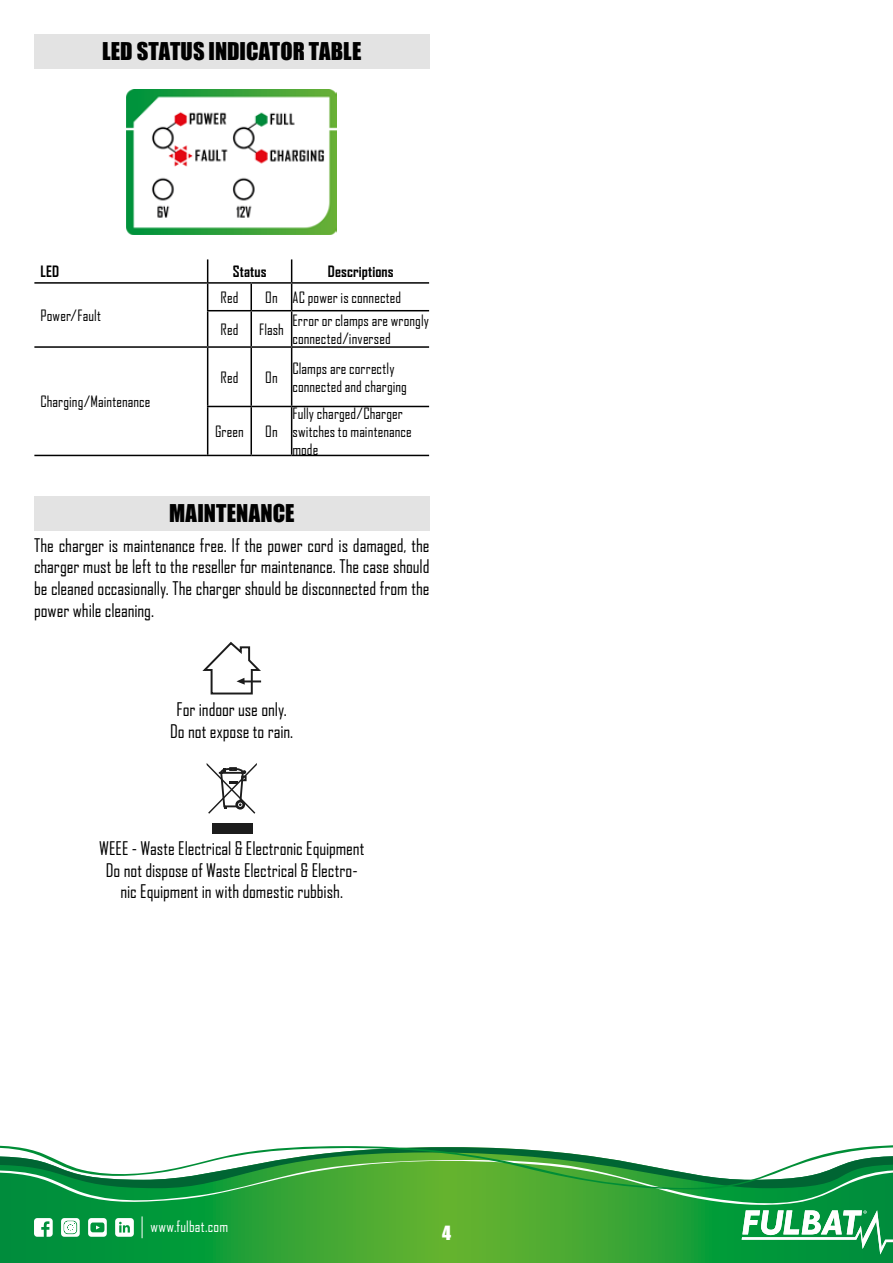
<style>
.page{position:relative;width:893px;height:1263px;background:#fff}
.page>*{position:absolute;margin:0;border:0;box-sizing:border-box;transform-origin:0 0}
.t1{font:22.5px "Impact";letter-spacing:.005em;color:#000}
.t2{font:18px/21.6px "Agency FB";letter-spacing:-.005em;color:#000;text-align:center}
.t3{font:18px "Impact";color:#fff}
.t4{font:15px/18px "Agency FB";letter-spacing:.005em;color:#000}
.t5{font:700 15px "Agency FB";letter-spacing:.005em;color:#000}
.t6{font:15px "Agency FB";letter-spacing:.01em;color:#fff}
</style>
<div class="page">
<svg style="left:0;top:1145px;width:893px;height:109px"></svg>
<div style="left:34px;top:34px;width:395px;height:34px;background:#e3e3e3"></div>
<img style="left:127px;top:89px;width:210px;height:145px">
<hr style="left:34px;top:455px;width:173px;height:1px;background:#000">
<hr style="left:34px;top:282px;width:173px;height:2px;background:#000">
<hr style="left:207px;top:282px;width:44px;height:2px;background:#000">
<hr style="left:207px;top:348px;width:1px;height:58px;background:#000">
<hr style="left:250px;top:348px;width:2px;height:58px;background:#000">
<hr style="left:291px;top:348px;width:1px;height:58px;background:#000">
<hr style="left:207px;top:406px;width:44px;height:1px;background:#000">
<hr style="left:207px;top:407px;width:1px;height:48px;background:#000">
<hr style="left:251px;top:406px;width:41px;height:1px;background:#000">
<hr style="left:250px;top:407px;width:2px;height:48px;background:#000">
<hr style="left:292px;top:406px;width:137px;height:1px;background:#000">
<hr style="left:291px;top:407px;width:1px;height:48px;background:#000">
<hr style="left:207px;top:455px;width:44px;height:1px;background:#000">
<hr style="left:251px;top:455px;width:41px;height:1px;background:#000">
<hr style="left:292px;top:455px;width:137px;height:1px;background:#000">
<hr style="left:251px;top:282px;width:41px;height:2px;background:#000">
<hr style="left:292px;top:282px;width:137px;height:2px;background:#000">
<svg style="left:291px;top:259px;width:1px;height:51px"></svg>
<hr style="left:292px;top:310px;width:137px;height:1px;background:#000">
<hr style="left:292px;top:346px;width:137px;height:2px;background:#000">
<hr style="left:207px;top:310px;width:44px;height:1px;background:#000">
<hr style="left:207px;top:311px;width:1px;height:35px;background:#000">
<hr style="left:251px;top:310px;width:41px;height:1px;background:#000">
<hr style="left:250px;top:311px;width:2px;height:35px;background:#000">
<hr style="left:291px;top:311px;width:1px;height:35px;background:#000">
<hr style="left:34px;top:346px;width:174px;height:2px;background:#000">
<hr style="left:208px;top:346px;width:43px;height:2px;background:#000">
<hr style="left:251px;top:346px;width:41px;height:2px;background:#000">
<svg style="left:207px;top:259px;width:1px;height:51px"></svg>
<hr style="left:250px;top:284px;width:2px;height:26px;background:#000">
<div style="left:34px;top:496px;width:395px;height:34px;background:#e3e3e3"></div>
<svg style="left:202px;top:641px;width:60px;height:54px"></svg>
<hr style="left:241px;top:680px;width:20px;height:2px;background:#1c1c1c">
<div style="left:212px;top:823px;width:40px;height:10px;background:#1c1c1c"></div>
<svg style="left:207px;top:763px;width:50px;height:51px"></svg>
<p class="t1" style="left:102px;top:34px;width:261px">LED STATUS INDICATOR TABLE</p>
<p class="t5" style="left:40px;top:262px;width:20px">LED</p>
<p class="t5" style="left:233px;top:262px;width:35px">Status</p>
<p class="t5" style="left:328px;top:262px;width:67px">Descriptions</p>
<p class="t4" style="left:40px;top:306px;width:62px">Power/Fault</p>
<p class="t4" style="left:221px;top:288px;width:19px">Red</p>
<p class="t4" style="left:265px;top:288px;width:137px">On AC power is connected</p>
<p class="t4" style="left:221px;top:320px;width:19px">Red</p>
<p class="t4" style="left:259px;top:320px;width:26px">Flash</p>
<p class="t4" style="left:292px;top:311px;width:138px">Error or clamps are wrongly connected/inversed</p>
<p class="t4" style="left:40px;top:392px;width:112px">Charging/Maintenance</p>
<p class="t4" style="left:221px;top:368px;width:19px">Red</p>
<p class="t4" style="left:265px;top:368px;width:14px">On</p>
<p class="t4" style="left:292px;top:359px;width:116px">Clamps are correctly connected and charging</p>
<p class="t4" style="left:215px;top:422px;width:30px">Green</p>
<p class="t4" style="left:265px;top:422px;width:14px">On</p>
<p class="t4" style="left:292px;top:404px;width:121px">Fully charged/Charger switches to maintenance mode</p>
<p class="t1" style="left:169px;top:496px;width:127px">MAINTENANCE</p>
<p class="t2" style="left:34px;top:534px;width:397px;text-align:justify">The charger is maintenance free. If the power cord is damaged, the charger must be left to the reseller for maintenance. The case should be cleaned occasionally. The charger should be disconnected from the power while cleaning.</p>
<p class="t2" style="left:170px;top:698px;width:125px">For indoor use only.<br>Do not expose to rain.</p>
<p class="t2" style="left:99px;top:837px;width:267px">WEEE - Waste Electrical &amp; Electronic Equipment<br>Do not dispose of Waste Electrical &amp; Electro&shy;nic Equipment in with domestic rubbish.</p>
<p class="t6" style="left:150px;top:1217px;width:79px">www.fulbat.com</p>
<p class="t3" style="left:442px;top:1219px;width:10px">4</p>
</div>
